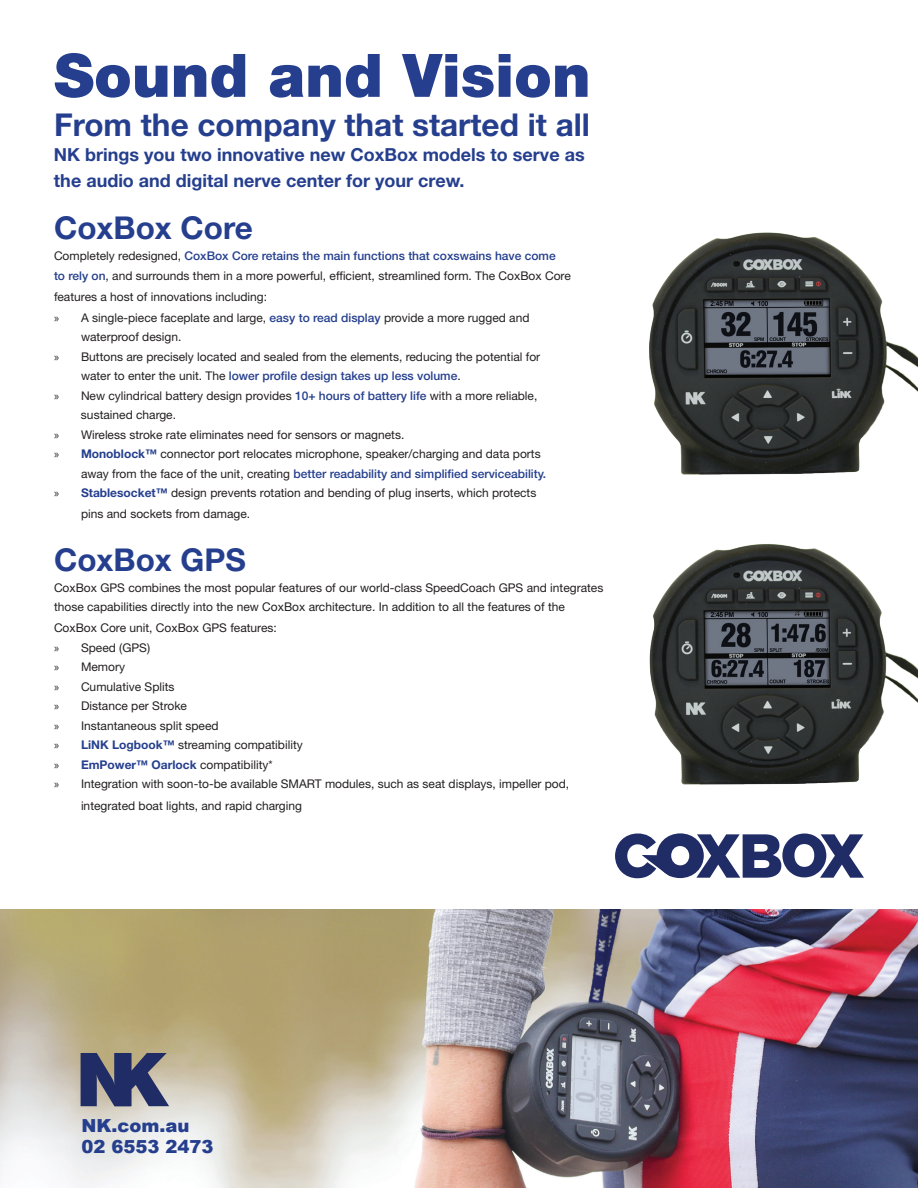
<style>
.page{position:relative;width:918px;height:1188px;background:#fff}
.page>*{position:absolute;margin:0;border:0;box-sizing:border-box;transform-origin:0 0}
.t1{font:900 60px "Helvetica Neue LT Std";color:#253f8e}
.t2{font:700 31.5px "Helvetica Neue LT Std";color:#253f8e}
.t3{font:700 18px/25.5px "Helvetica Neue LT Std";color:#253f8e}
.t4{font:900 18px/21.6px "Arial";color:#253f8e}
.t5{font:12px/19.5px "Helvetica Neue LT Std";color:#231f20}
.t6{font:500 12px "Helvetica Neue LT Std";color:#253f8e}
.s1{font-weight:500;color:#253f8e}
.s2{font-family:"Myriad Pro"}
.s3{font-weight:400;color:#231f20}
.s4{font-weight:700;color:#253f8e}
</style>
<div class="page">
<img style="left:0;top:909px;width:918px;height:279px">
<svg style="left:81px;top:1053px;width:88px;height:53px;background:#545978"></svg>
<svg style="left:615px;top:834px;width:249px;height:45px"></svg>
<img style="left:649px;top:232px;width:269px;height:243px">
<img style="left:633px;top:544px;width:285px;height:290px">
<h1 class="t1" style="left:54px;top:40px;width:538px">Sound and Vision</h1>
<h2 class="t2" style="left:54px;top:105px;width:538px">From the company that started it all</h2>
<h3 class="t3" style="left:54px;top:142px;width:532px">NK brings you two innovative new CoxBox models to serve as the audio and digital nerve center for your crew.</h3>
<h2 class="t2" style="left:54px;top:209px;width:200px">CoxBox Core</h2>
<p class="t5" style="left:54px;top:246px;width:518px">Completely redesigned, <span class="s1">CoxBox Core retains the main functions that coxswains have come<br>to rely on</span>, and surrounds them in a more powerful, efficient, streamlined form. The CoxBox Core</p>
<p class="t5" style="left:54px;top:286px;width:477px;line-height:21px">features a host of innovations including:<br><span class="s2">»</span> A single-piece faceplate and large, <span class="s1">easy to read display</span> provide a more rugged and</p>
<p class="t5" style="left:81px;top:327px;width:102px">waterproof design.</p>
<p class="t5" style="left:54px;top:347px;width:488px"><span class="s2">»</span> Buttons are precisely located and sealed from the elements, reducing the potential for</p>
<p class="t6" style="left:81px;top:369px;width:381px"><span class="s3">water to enter the unit. The</span> lower profile design takes up less volume<span class="s3">.</span></p>
<p class="t5" style="left:54px;top:386px;width:485px"><span class="s2">»</span> New cylindrical battery design provides <span class="s1">10+ hours of battery life</span> with a more reliable,</p>
<p class="t5" style="left:81px;top:405px;width:97px">sustained charge.</p>
<p class="t5" style="left:54px;top:425px;width:352px"><span class="s2">»</span> Wireless stroke rate eliminates need for sensors or magnets.</p>
<p class="t5" style="left:54px;top:444px;width:488px"><span class="s2">»</span> <span class="s4">Monoblock™</span> connector port relocates microphone, speaker/charging and data ports</p>
<p class="t6" style="left:81px;top:466px;width:467px"><span class="s3">away from the face of the unit, creating</span> better readability and simplified serviceability.</p>
<p class="t5" style="left:54px;top:483px;width:484px"><span class="s2">»</span> <span class="s4">Stablesocket™</span> design prevents rotation and bending of plug inserts, which protects</p>
<p class="t5" style="left:81px;top:504px;width:171px">pins and sockets from damage.</p>
<h2 class="t2" style="left:54px;top:540px;width:193px">CoxBox GPS</h2>
<p class="t5" style="left:54px;top:578px;width:551px">CoxBox GPS combines the most popular features of our world-class SpeedCoach GPS and integrates those capabilities directly into the new CoxBox architecture. In addition to all the features of the</p>
<p class="t5" style="left:54px;top:618px;width:517px">CoxBox Core unit, CoxBox GPS features:<br><span class="s2">»</span> Speed (GPS)<br><span class="s2">»</span> Memory<br><span class="s2">»</span> Cumulative Splits<br><span class="s2">»</span> Distance per Stroke<br><span class="s2">»</span> Instantaneous split speed<br><span class="s2">»</span> <span class="s4">LiNK Logbook™</span> streaming compatibility<br><span class="s2">»</span> <span class="s4">EmPower™ Oarlock</span> compatibility*<br><span class="s2">»</span> Integration with soon-to-be available SMART modules, such as seat displays, impeller pod,</p>
<p class="t5" style="left:81px;top:796px;width:223px">integrated boat lights, and rapid charging</p>
<h3 class="t4" style="left:81px;top:1114px;width:134px">NK.com.au<br>02 6553 2473</h3>
</div>
